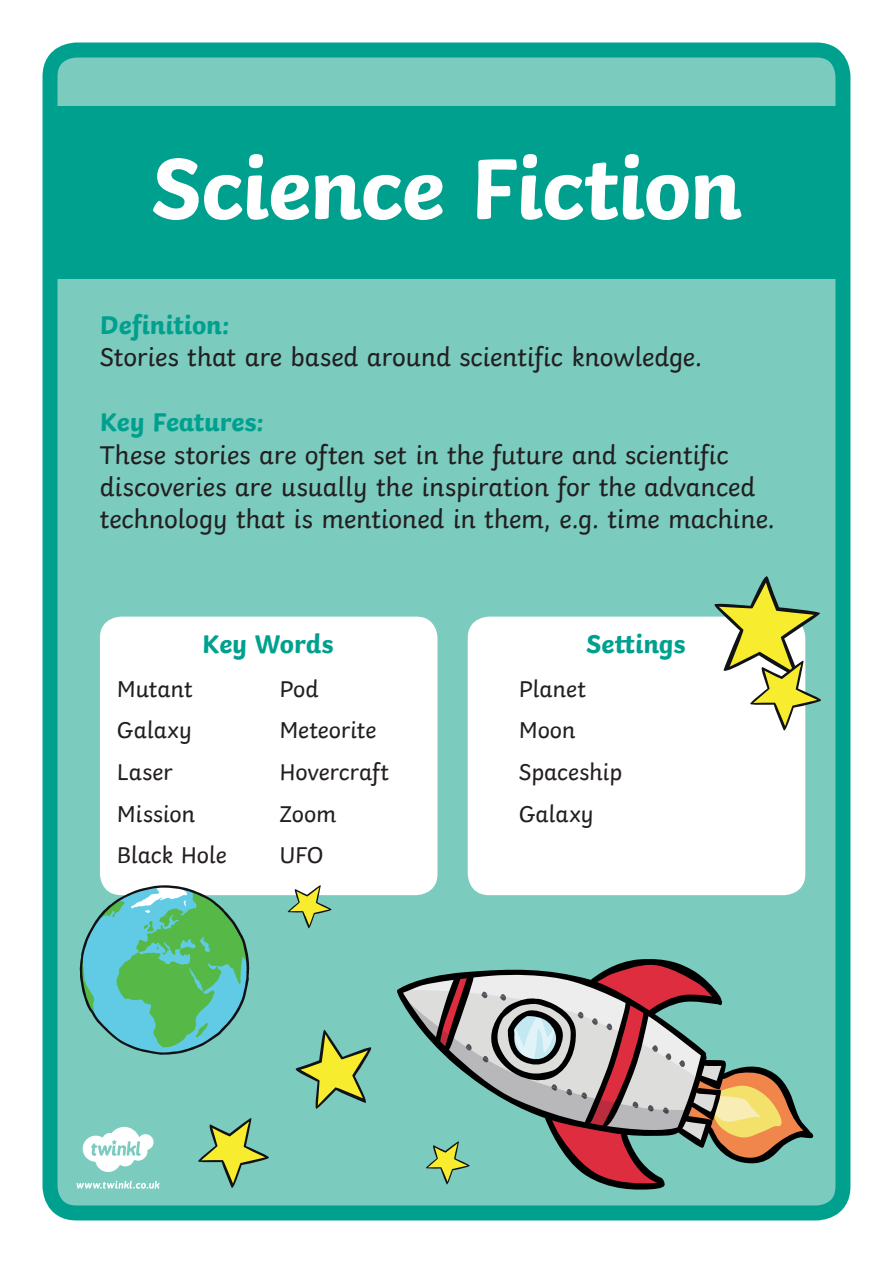
<style>
.page{position:relative;width:893px;height:1263px;background:#fff}
.page>*{position:absolute;margin:0;border:0;box-sizing:border-box;transform-origin:0 0}
.t1{font:700 90px "Twinkl";letter-spacing:-.015em;color:#fff}
.Body_Copy{font:27px/32.4px "Twinkl";letter-spacing:-.005em;color:#231f20}
.Sub_Heading{font:700 27px "Twinkl";letter-spacing:-.005em;color:#00a08f}
.Key_Words_Settings{font:700 27px "Twinkl";letter-spacing:-.005em;color:#00a08f}
.List{font:24px "Twinkl";letter-spacing:-.005em;color:#231f20}
</style>
<div class="page">
<div style="left:50px;top:50px;width:793px;height:1163px;background:#7bcbbf;border-radius:27px"></div>
<div style="left:43px;top:43px;width:807px;height:1177px;border:15px solid #00a08f;border-radius:27px"></div>
<div style="left:47px;top:106px;width:799px;height:173px;background:#00a08f"></div>
<div style="left:100px;top:617px;width:337px;height:278px;background:#fff;border-radius:21px"></div>
<div style="left:468px;top:617px;width:337px;height:278px;background:#fff;border-radius:21px"></div>
<svg style="left:714px;top:576px;width:107px;height:155px"></svg>
<svg style="left:198px;top:1118px;width:71px;height:70px"></svg>
<svg style="left:288px;top:885px;width:44px;height:44px"></svg>
<svg style="left:295px;top:1030px;width:77px;height:79px"></svg>
<svg style="left:397px;top:959px;width:417px;height:231px"></svg>
<svg style="left:80px;top:885px;width:169px;height:170px"></svg>
<svg style="left:83px;top:1127px;width:71px;height:45px"></svg>
<svg style="left:77px;top:1181px;width:83px;height:8px"></svg>
<p class="t1" style="left:151px;top:114px;width:593px">Science Fiction</p>
<p class="Sub_Heading" style="left:100px;top:303px;width:131px">Definition:</p>
<p class="Body_Copy" style="left:100px;top:339px;width:604px">Stories that are based around scientific knowledge.</p>
<p class="Sub_Heading" style="left:100px;top:400px;width:165px">Key Features:</p>
<p class="Body_Copy" style="left:100px;top:436px;width:676px">These stories are often set in the future and scientific discoveries are usually the inspiration for the advanced technology that is mentioned in them, e.g. time machine.</p>
<p class="Key_Words_Settings" style="left:202px;top:621px;width:133px">Key Words</p>
<p class="Sub_Heading" style="left:586px;top:621px;width:101px">Settings</p>
<p class="List" style="left:117px;top:670px;width:77px">Mutant</p>
<p class="List" style="left:117px;top:712px;width:77px">Galaxy</p>
<p class="List" style="left:117px;top:753px;width:57px">Laser</p>
<p class="List" style="left:117px;top:795px;width:80px">Mission</p>
<p class="List" style="left:117px;top:836px;width:111px">Black Hole</p>
<p class="List" style="left:279px;top:670px;width:41px">Pod</p>
<p class="List" style="left:279px;top:712px;width:98px">Meteorite</p>
<p class="List" style="left:279px;top:753px;width:111px">Hovercraft</p>
<p class="List" style="left:279px;top:795px;width:59px">Zoom</p>
<p class="List" style="left:279px;top:836px;width:46px">UFO</p>
<p class="List" style="left:519px;top:670px;width:69px">Planet</p>
<p class="List" style="left:519px;top:712px;width:58px">Moon</p>
<p class="List" style="left:519px;top:753px;width:105px">Spaceship</p>
<p class="List" style="left:519px;top:795px;width:77px">Galaxy</p>
</div>
